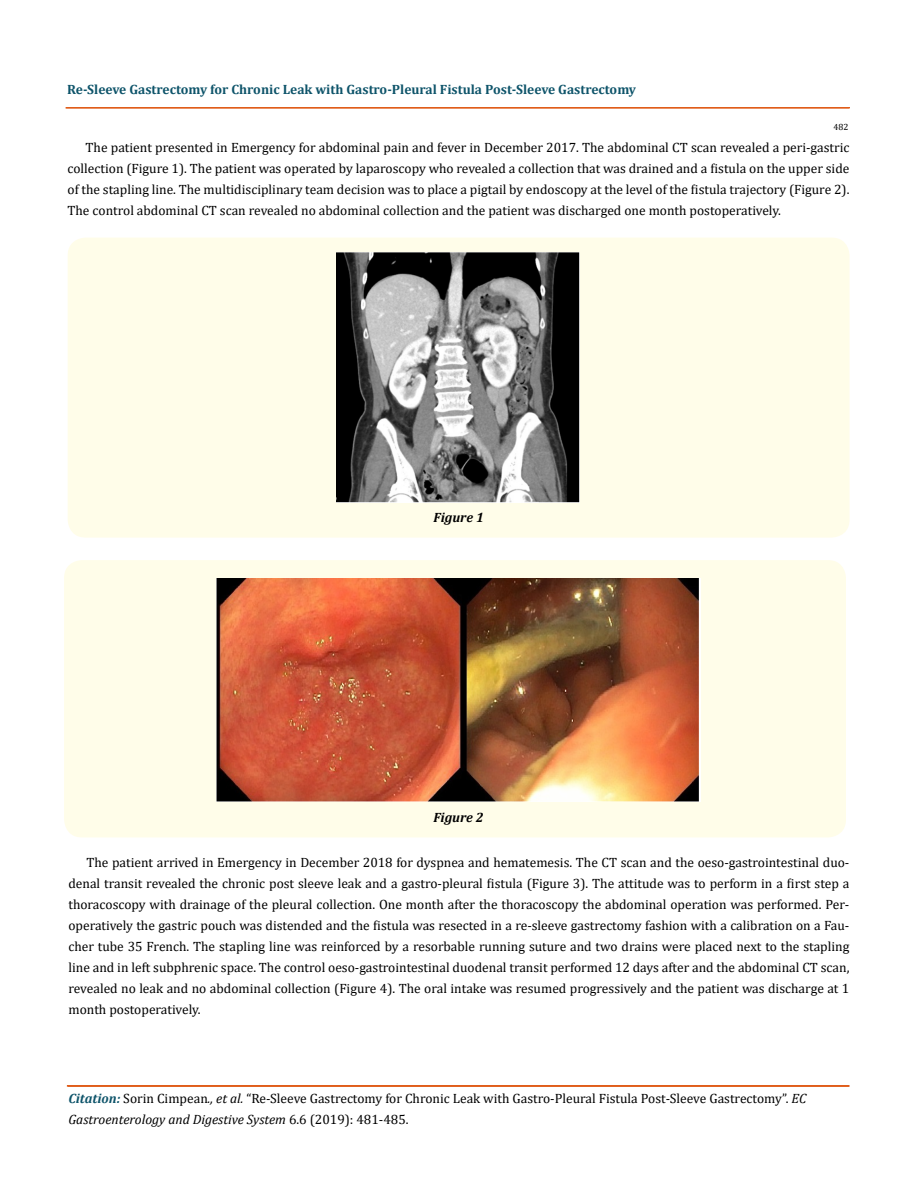
<style>
.page{position:relative;width:917px;height:1188px;background:#fff}
.page>*{position:absolute;margin:0;border:0;box-sizing:border-box;transform-origin:0 0}
.t1{font:13.5px/21px "Cambria";color:#000;text-align:justify}
.t2{font:700 13.5px "Cambria";color:#0e546a}
.t3{font:italic 700 13.5px "Cambria";color:#000}
.t4{font:9px "Cambria";color:#000}
.s1{font-weight:700;font-style:italic;color:#0e546a}
.s2{font-style:italic}
</style>
<div class="page">
<hr style="left:66px;top:108px;width:783px;height:1px;background:#e05d1a">
<div style="left:66px;top:107px;width:783px;height:1px;border:1px solid #e05d1a"></div>
<div style="left:67px;top:1086px;width:782px;height:1px;border:1px solid #e05d1a"></div>
<div style="left:68px;top:238px;width:781px;height:300px;background:#fffde9;border-radius:18px"></div>
<img style="left:336px;top:253px;width:243px;height:249px">
<div style="left:64px;top:560px;width:782px;height:277px;background:#fffde9;border-radius:18px"></div>
<img style="left:216px;top:578px;width:484px;height:223px">
<p class="t2" style="left:67px;top:80px;width:570px">Re-Sleeve Gastrectomy for Chronic Leak with Gastro-Pleural Fistula Post-Sleeve Gastrectomy</p>
<p class="t4" style="left:833px;top:122px;width:16px">482</p>
<p class="t1" style="left:67px;top:137px;width:783px;text-indent:18px">The patient presented in Emergency for abdominal pain and fever in December 2017. The abdominal CT scan revealed a peri-gastric collection (Figure 1). The patient was operated by laparoscopy who revealed a collection that was drained and a fistula on the upper side of the stapling line. The multidisciplinary team decision was to place a pigtail by endoscopy at the level of the fistula trajectory (Figure 2).<br>The control abdominal CT scan revealed no abdominal collection and the patient was discharged one month postoperatively.</p>
<p class="t3" style="left:433px;top:508px;width:52px">Figure 1</p>
<p class="t3" style="left:433px;top:808px;width:52px">Figure 2</p>
<p class="t1" style="left:68px;top:852px;width:782px;text-indent:18px">The patient arrived in Emergency in December 2018 for dyspnea and hematemesis. The CT scan and the oeso-gastrointestinal duo&shy;denal transit revealed the chronic post sleeve leak and a gastro-pleural fistula (Figure 3). The attitude was to perform in a first step a thoracoscopy with drainage of the pleural collection. One month after the thoracoscopy the abdominal operation was performed. Per&shy;operatively the gastric pouch was distended and the fistula was resected in a re-sleeve gastrectomy fashion with a calibration on a Fau&shy;cher tube 35 French. The stapling line was reinforced by a resorbable running suture and two drains were placed next to the stapling line and in left subphrenic space. The control oeso-gastrointestinal duodenal transit performed 12 days after and the abdominal CT scan, revealed no leak and no abdominal collection (Figure 4). The oral intake was resumed progressively and the patient was discharge at 1 month postoperatively.</p>
<p class="t1" style="left:68px;top:1088px;width:739px"><span class="s1">Citation:</span> Sorin Cimpean<span class="s2">., et al.</span> “Re-Sleeve Gastrectomy for Chronic Leak with Gastro-Pleural Fistula Post-Sleeve Gastrectomy”. <span class="s2">EC<br>Gastroenterology and Digestive System</span> 6.6 (2019): 481-485.</p>
</div>
